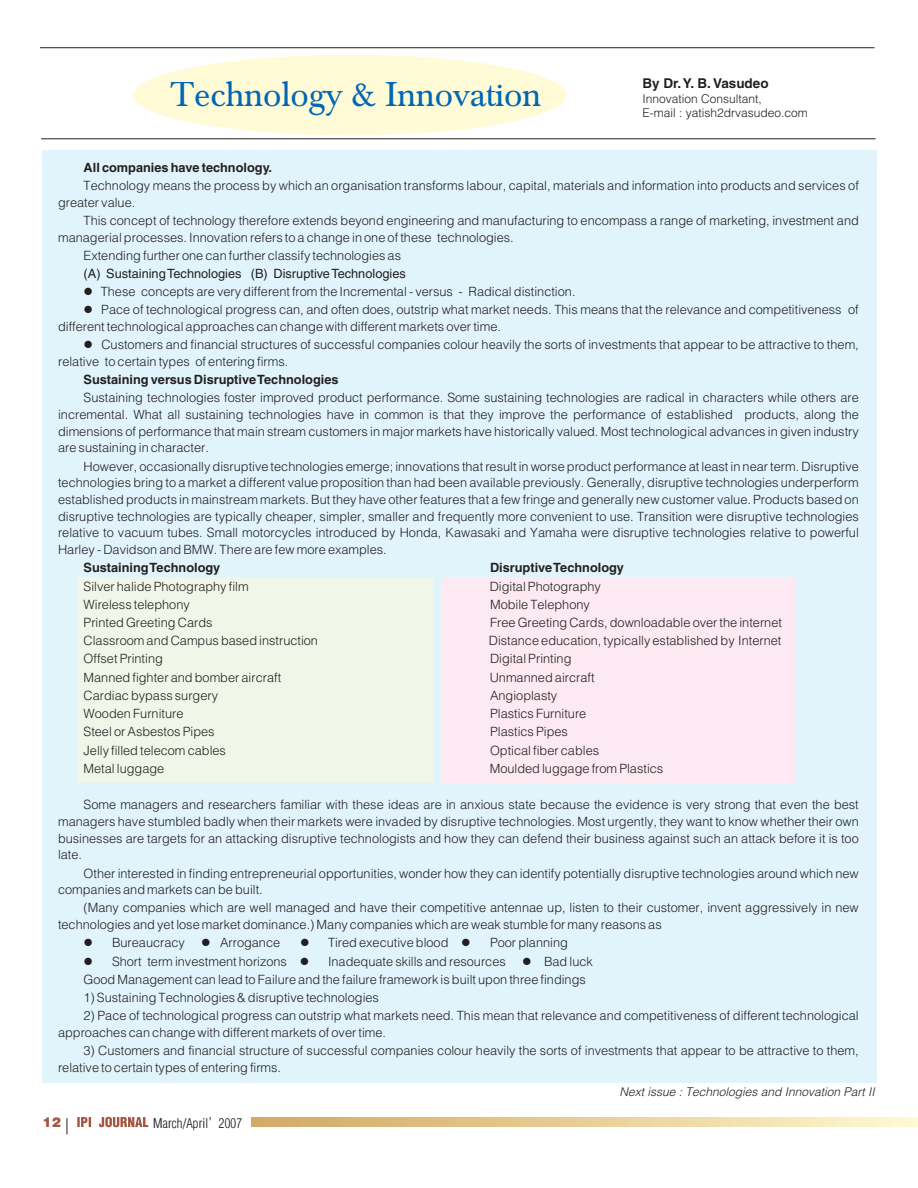
<style>
.page{position:relative;width:918px;height:1188px;background:#fff}
.page>*{position:absolute;margin:0;border:0;box-sizing:border-box;transform-origin:0 0}
.t1{font:36px "Baskerville";color:#0166b3}
.t2{font:300 condensed 15px "Helvetica";color:#231f20}
.t3{font:900 15px "Helvetica";color:#a25641}
.t4{font:700 13.5px "Helvetica";color:#231f20}
.t5{font:300 12.75px/16.6px "Helv";color:#231f20}
.t6{font:700 12.75px "Helvetica";color:#231f20}
.t7{font:12.75px "Helvetica";color:#231f20}
.t8{font:12.75px "Wingdings";color:#231f20}
.t9{font:300 12px/14.2px "Helv";color:#231f20}
.t10{font:italic 300 12px "Helv";color:#231f20}
.s1{font-family:"Helv";font-stretch:normal}
</style>
<div class="page">
<div style="left:133px;top:55px;width:433px;height:80px;background:#fffbd6;border-radius:50%"></div>
<div style="left:42px;top:150px;width:834px;height:933px;background:#e1f4fc"></div>
<div style="left:441px;top:577px;width:354px;height:207px;background:#fce9f1"></div>
<div style="left:78px;top:578px;width:354px;height:205px;background:#f1f7e8"></div>
<svg style="left:252px;top:1117px;width:666px;height:10px;background:#e8cf98"></svg>
<svg style="left:77px;top:1117px;width:71px;height:10px"></svg>
<svg style="left:67px;top:1118px;width:1px;height:16px"></svg>
<hr style="left:41px;top:138px;width:835px;height:1px;background:#231f20">
<hr style="left:40px;top:47px;width:835px;height:1px;background:#231f20">
<h1 class="t1" style="left:171px;top:80px;width:372px">Technology &amp; Innovation</h1>
<p class="t4" style="left:642px;top:78px;width:128px">By Dr.Y. B. Vasudeo</p>
<p class="t9" style="left:642px;top:93px;width:167px">Innovation Consultant,<br>E-mail : yatish2drvasudeo.com</p>
<p class="t6" style="left:84px;top:162px;width:190px">All companies have technology.</p>
<p class="t5" style="left:58px;top:178px;width:802px;text-indent:26px">Technology means the process by which an organisation transforms labour, capital, materials and information into products and services of greater value.</p>
<p class="t5" style="left:58px;top:213px;width:802px;text-indent:26px">This concept of technology therefore extends beyond engineering and manufacturing to encompass a range of marketing, investment and managerial processes. Innovation refers to a change in one of these technologies.</p>
<p class="t5" style="left:84px;top:248px;width:319px">Extending further one can further classify technologies as</p>
<p class="t8" style="left:84px;top:286px;width:59px">●</p>
<p class="t7" style="left:84px;top:268px;width:324px">(A) Sustaining Technologies (B) Disruptive Technologies</p>
<p class="t8" style="left:84px;top:304px;width:59px">●</p>
<p class="t5" style="left:101px;top:283px;width:760px;line-height:18.1px">These concepts are very different from the Incremental - versus - Radical distinction.<br>Pace of technological progress can, and often does, outstrip what market needs. This means that the relevance and competitiveness of</p>
<p class="t5" style="left:58px;top:319px;width:444px">different technological approaches can change with different markets over time.</p>
<p class="t8" style="left:84px;top:339px;width:59px">●</p>
<p class="t5" style="left:58px;top:337px;width:802px;text-indent:43px">Customers and financial structures of successful companies colour heavily the sorts of investments that appear to be attractive to them, relative to certain types of entering firms.</p>
<p class="t6" style="left:84px;top:374px;width:256px">Sustaining versus Disruptive Technologies</p>
<p class="t5" style="left:58px;top:390px;width:802px;text-align:justify;text-indent:26px">Sustaining technologies foster improved product performance. Some sustaining technologies are radical in characters while others are incremental. What all sustaining technologies have in common is that they improve the performance of established products, along the dimensions of performance that main stream customers in major markets have historically valued. Most technological advances in given industry are sustaining in character.</p>
<p class="t5" style="left:58px;top:459px;width:802px;text-align:justify;text-indent:26px">However, occasionally disruptive technologies emerge; innovations that result in worse product performance at least in near term. Disruptive technologies bring to a market a different value proposition than had been available previously. Generally, disruptive technologies underperform established products in mainstream markets. But they have other features that a few fringe and generally new customer value. Products based on disruptive technologies are typically cheaper, simpler, smaller and frequently more convenient to use. Transition were disruptive technologies relative to vacuum tubes. Small motorcycles introduced by Honda, Kawasaki and Yamaha were disruptive technologies relative to powerful Harley - Davidson and BMW. There are few more examples.</p>
<p class="t6" style="left:84px;top:562px;width:138px">Sustaining Technology</p>
<p class="t6" style="left:490px;top:562px;width:135px">Disruptive Technology</p>
<p class="t5" style="left:84px;top:579px;width:167px">Silver halide Photography film</p>
<p class="t5" style="left:490px;top:579px;width:113px">Digital Photography</p>
<p class="t5" style="left:84px;top:597px;width:108px">Wireless telephony</p>
<p class="t5" style="left:490px;top:597px;width:101px">Mobile Telephony</p>
<p class="t5" style="left:84px;top:615px;width:130px">Printed Greeting Cards</p>
<p class="t5" style="left:490px;top:615px;width:293px">Free Greeting Cards, downloadable over the internet</p>
<p class="t5" style="left:84px;top:633px;width:236px">Classroom and Campus based instruction</p>
<p class="t5" style="left:489px;top:633px;width:294px">Distance education, typically established by Internet</p>
<p class="t5" style="left:84px;top:651px;width:81px">Offset Printing</p>
<p class="t5" style="left:490px;top:651px;width:83px">Digital Printing</p>
<p class="t5" style="left:84px;top:670px;width:199px">Manned fighter and bomber aircraft</p>
<p class="t5" style="left:490px;top:670px;width:106px">Unmanned aircraft</p>
<p class="t5" style="left:84px;top:688px;width:136px">Cardiac bypass surgery</p>
<p class="t5" style="left:490px;top:688px;width:69px">Angioplasty</p>
<p class="t5" style="left:84px;top:706px;width:101px">Wooden Furniture</p>
<p class="t5" style="left:490px;top:706px;width:98px">Plastics Furniture</p>
<p class="t5" style="left:84px;top:724px;width:133px">Steel or Asbestos Pipes</p>
<p class="t5" style="left:490px;top:724px;width:79px">Plastics Pipes</p>
<p class="t5" style="left:84px;top:743px;width:144px">Jelly filled telecom cables</p>
<p class="t5" style="left:490px;top:743px;width:111px">Optical fiber cables</p>
<p class="t5" style="left:84px;top:761px;width:82px">Metal luggage</p>
<p class="t5" style="left:490px;top:761px;width:175px">Moulded luggage from Plastics</p>
<p class="t5" style="left:58px;top:797px;width:802px;text-align:justify;text-indent:26px">Some managers and researchers familiar with these ideas are in anxious state because the evidence is very strong that even the best managers have stumbled badly when their markets were invaded by disruptive technologies. Most urgently, they want to know whether their own businesses are targets for an attacking disruptive technologists and how they can defend their business against such an attack before it is too late.</p>
<p class="t5" style="left:58px;top:866px;width:802px;text-indent:26px">Other interested in finding entrepreneurial opportunities, wonder how they can identify potentially disruptive technologies around which new companies and markets can be built.</p>
<p class="t5" style="left:58px;top:900px;width:802px;text-indent:26px">(Many companies which are well managed and have their competitive antennae up, listen to their customer, invent aggressively in new technologies and yet lose market dominance.) Many companies which are weak stumble for many reasons as</p>
<p class="t5" style="left:112px;top:935px;width:74px">Bureaucracy</p>
<p class="t5" style="left:201px;top:935px;width:80px">●Arrogance</p>
<p class="t5" style="left:112px;top:935px;width:457px;line-height:18.1px;text-indent:188px">●Tired executive blood ●Poor planning<br>Short term investment horizons ●Inadequate skills and resources</p>
<p class="t5" style="left:84px;top:953px;width:511px;line-height:18.1px;text-indent:439px">●Bad luck<br>Good Management can lead to Failure and the failure framework is built upon three findings</p>
<p class="t5" style="left:84px;top:990px;width:297px">1) Sustaining Technologies &amp; disruptive technologies</p>
<p class="t5" style="left:58px;top:1008px;width:802px;text-indent:26px">2) Pace of technological progress can outstrip what markets need. This mean that relevance and competitiveness of different technological approaches can change with different markets of over time.</p>
<p class="t5" style="left:58px;top:1043px;width:802px;text-indent:26px">3) Customers and financial structure of successful companies colour heavily the sorts of investments that appear to be attractive to them, relative to certain types of entering firms.</p>
<p class="t3" style="left:43px;top:1115px;width:20px">12</p>
<p class="t2" style="left:153px;top:1115px;width:91px">March/April<span class="s1">’</span> 2007</p>
<p class="t10" style="left:619px;top:1087px;width:257px">Next issue : Technologies and Innovation Part II</p>
</div>
